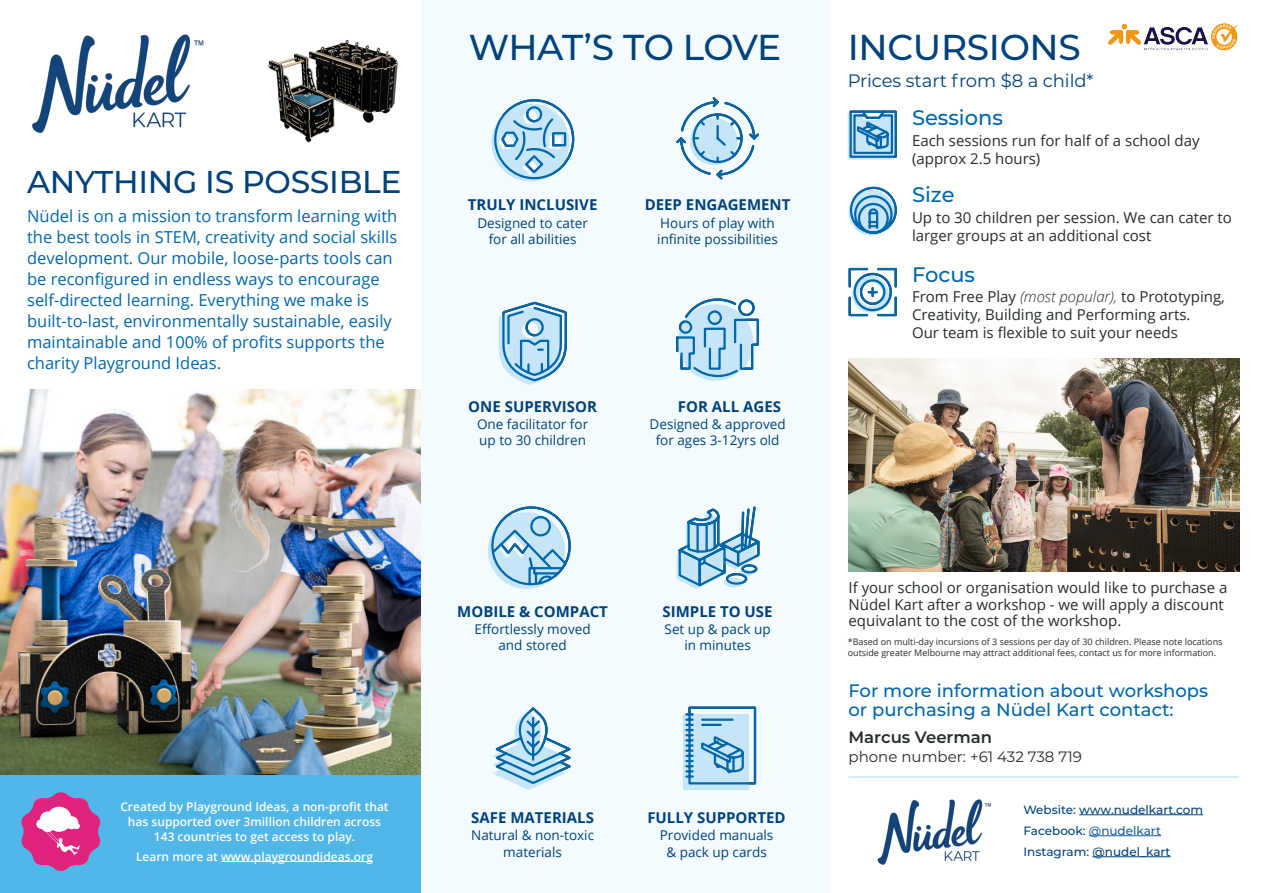
<style>
.page{position:relative;width:1263px;height:893px;background:#fff}
.page>*{position:absolute;margin:0;border:0;box-sizing:border-box;transform-origin:0 0}
.t1{font:500 36px "Montserrat";letter-spacing:-.01em;color:#004279}
.t2{font:500 31.5px "Montserrat";letter-spacing:-.01em;color:#004279}
.t3{font:500 21px "Montserrat";color:#0067aa}
.NK_Para_Intro_13_16{font:500 18px/19.5px "Montserrat";color:#0067aa}
.t4{font:18px "Montserrat";letter-spacing:-.005em;color:#004279}
.NK_Para_Intro_13_16-2{font:16.5px/21px "Open Sans";color:#0067aa}
.NK_Para_Intro_13_16-3{font:600 16.5px "Montserrat";color:#262c2a}
.NK_Para_Intro_13_16-4{font:15px/18px "Open Sans";color:#262c2a}
.NK_Para_11_13{font:700 15px "Open Sans";color:#004279}
.NK_Para_Intro_13_16-5{font:15px "Montserrat";color:#262c2a}
.NK_Para_11_13-2{font:13.5px/16.5px "Open Sans";color:#004279;text-align:center}
.NK_Para_11_13-3{font:600 12px/15px "Open Sans";color:#fff;text-align:center}
.NK_Para_Intro_13_16-6{font:500 12px "Montserrat";color:#004279}
.NK_Para_Intro_13_16-7{font:500 12px "Montserrat";color:#175d9e}
.NK_Para_Intro_13_16-8{font:9px/10.5px "Open Sans";color:#262c2a}
.s1{font-weight:300;font-style:italic}
.s2{color:#004279}
</style>
<div class="page">
<div style="left:421px;top:0;width:408px;height:893px;background:#f4fbfe"></div>
<div style="left:0;top:775px;width:421px;height:118px;background:#50b7e8"></div>
<img style="left:32px;top:34px;width:172px;height:99px">
<img style="left:877px;top:799px;width:114px;height:66px">
<hr style="left:221px;top:861px;width:152px;height:1px;background:#fff">
<svg style="left:21px;top:792px;width:80px;height:79px"></svg>
<img style="left:0;top:389px;width:421px;height:386px">
<svg style="left:848px;top:110px;width:49px;height:50px;background:#6ba9d1"></svg>
<svg style="left:849px;top:186px;width:48px;height:49px"></svg>
<svg style="left:848px;top:267px;width:49px;height:50px"></svg>
<hr style="left:1079px;top:814px;width:124px;height:1px;background:#004279">
<hr style="left:1089px;top:835px;width:72px;height:1px;background:#175d9e">
<hr style="left:1092px;top:856px;width:78px;height:1px;background:#004279">
<hr style="left:848px;top:776px;width:391px;height:2px;background:#c6e6f8">
<img style="left:848px;top:358px;width:391px;height:214px">
<svg style="left:491px;top:99px;width:84px;height:82px"></svg>
<svg style="left:676px;top:97px;width:83px;height:83px"></svg>
<svg style="left:676px;top:298px;width:84px;height:80px"></svg>
<svg style="left:492px;top:707px;width:79px;height:83px"></svg>
<svg style="left:499px;top:301px;width:68px;height:84px"></svg>
<div style="left:683px;top:714px;width:66px;height:76px;background:#c6e6f8"></div>
<svg style="left:685px;top:706px;width:72px;height:79px"></svg>
<svg style="left:488px;top:506px;width:83px;height:83px"></svg>
<svg style="left:676px;top:506px;width:84px;height:83px"></svg>
<img style="left:268px;top:39px;width:130px;height:104px">
<img style="left:1109px;top:23px;width:129px;height:28px">
<p class="t2" style="left:27px;top:160px;width:376px">ANYTHING IS POSSIBLE</p>
<p class="NK_Para_Intro_13_16-2" style="left:27px;top:205px;width:372px">Nüdel is on a mission to transform learning with the best tools in STEM, creativity and social skills development. Our mobile, loose-parts tools can be reconfigured in endless ways to encourage self-directed learning. Everything we make is built-to-last, environmentally sustainable, easily maintainable and 100% of profits supports the charity Playground Ideas.</p>
<p class="NK_Para_11_13-3" style="left:120px;top:799px;width:270px">Created by Playground Ideas, a non-profit that has supported over 3million children across<br>143 countries to get access to play.</p>
<p class="NK_Para_11_13-3" style="left:136px;top:848px;width:238px">Learn more at www.playgroundideas.org</p>
<p class="t1" style="left:469px;top:22px;width:314px">WHAT’S TO LOVE</p>
<p class="NK_Para_11_13" style="left:468px;top:194px;width:131px">TRULY INCLUSIVE</p>
<p class="NK_Para_11_13" style="left:645px;top:194px;width:147px">DEEP ENGAGEMENT</p>
<p class="NK_Para_11_13-2" style="left:477px;top:214px;width:112px">Designed to cater for all abilities</p>
<p class="NK_Para_11_13-2" style="left:657px;top:214px;width:122px;text-align:left">Hours of play with infinite possibilities</p>
<p class="NK_Para_11_13" style="left:468px;top:396px;width:130px">ONE SUPERVISOR</p>
<p class="NK_Para_11_13-2" style="left:477px;top:415px;width:113px">One facilitator for</p>
<p class="NK_Para_11_13-2" style="left:479px;top:432px;width:108px">up to 30 children</p>
<p class="NK_Para_11_13" style="left:678px;top:396px;width:105px">FOR ALL AGES</p>
<p class="NK_Para_11_13-2" style="left:650px;top:415px;width:138px">Designed &amp; approved for ages 3-12yrs old</p>
<p class="NK_Para_11_13" style="left:457px;top:601px;width:152px">MOBILE &amp; COMPACT</p>
<p class="NK_Para_11_13" style="left:662px;top:601px;width:112px">SIMPLE TO USE</p>
<p class="NK_Para_11_13-2" style="left:475px;top:620px;width:118px">Effortlessly moved and stored</p>
<p class="NK_Para_11_13-2" style="left:665px;top:620px;width:108px">Set up &amp; pack up in minutes</p>
<p class="NK_Para_11_13" style="left:471px;top:807px;width:124px">SAFE MATERIALS</p>
<p class="NK_Para_11_13-2" style="left:471px;top:827px;width:124px">Natural &amp; non-toxic materials</p>
<p class="NK_Para_11_13" style="left:647px;top:807px;width:140px">FULLY SUPPORTED</p>
<p class="NK_Para_11_13-2" style="left:660px;top:827px;width:115px">Provided manuals &amp; pack up cards</p>
<p class="t1" style="left:848px;top:22px;width:235px">INCURSIONS</p>
<p class="t4" style="left:848px;top:68px;width:247px">Prices start from $8 a child*</p>
<p class="t3" style="left:912px;top:103px;width:92px">Sessions</p>
<p class="NK_Para_Intro_13_16-4" style="left:912px;top:131px;width:289px">Each sessions run for half of a school day (approx 2.5 hours)</p>
<p class="t3" style="left:912px;top:180px;width:44px">Size</p>
<p class="NK_Para_Intro_13_16-4" style="left:912px;top:208px;width:321px">Up to 30 children per session. We can cater to larger groups at an additional cost</p>
<p class="t3" style="left:912px;top:259px;width:65px">Focus</p>
<p class="NK_Para_Intro_13_16-4" style="left:912px;top:287px;width:314px">From Free Play <span class="s1">(most popular),</span> to Prototyping,<br>Creativity, Building and Performing arts.<br>Our team is flexible to suit your needs</p>
<p class="NK_Para_Intro_13_16-4" style="left:848px;top:579px;width:380px;line-height:16.5px">If your school or organisation would like to purchase a<br>Nüdel Kart after a workshop - we will apply a discount equivalant to the cost of the workshop.</p>
<p class="NK_Para_Intro_13_16-8" style="left:848px;top:636px;width:376px">*Based on multi-day incursions of 3 sessions per day of 30 children. Please note locations outside greater Melbourne may attract additional fees, contact us for more information.</p>
<p class="NK_Para_Intro_13_16" style="left:848px;top:680px;width:361px">For more information about workshops or purchasing a Nüdel Kart contact:</p>
<p class="NK_Para_Intro_13_16-3" style="left:848px;top:725px;width:145px">Marcus Veerman</p>
<p class="NK_Para_Intro_13_16-5" style="left:848px;top:746px;width:235px">phone number: +61 432 738 719</p>
<p class="NK_Para_Intro_13_16-6" style="left:1023px;top:801px;width:181px">Website: www.nudelkart.com</p>
<p class="NK_Para_Intro_13_16-7" style="left:1023px;top:822px;width:139px"><span class="s2">Facebook:</span> @nudelkart</p>
<p class="NK_Para_Intro_13_16-6" style="left:1023px;top:843px;width:149px">Instagram: @nudel_kart</p>
</div>
